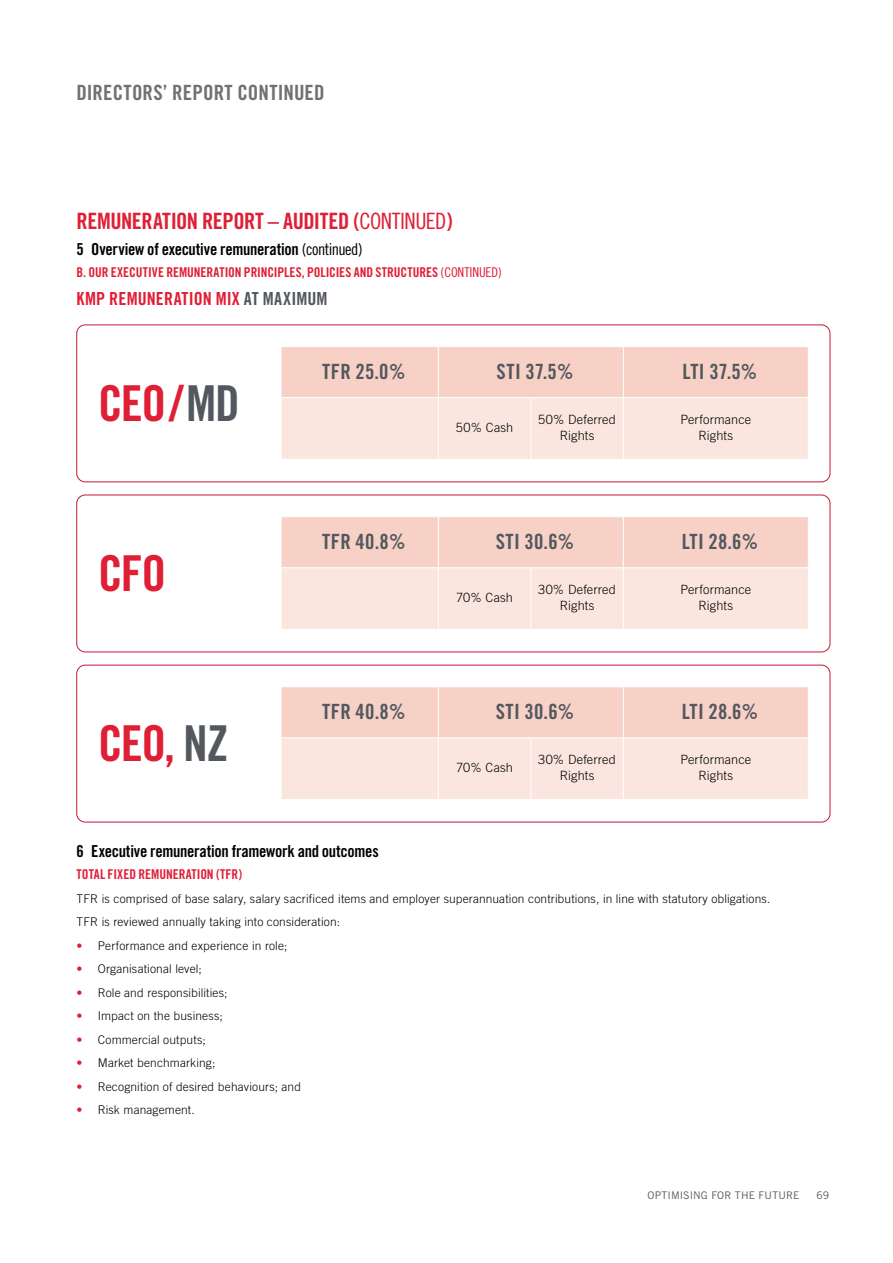
<style>
.page{position:relative;width:893px;height:1263px;background:#fff}
.page>*{position:absolute;margin:0;border:0;box-sizing:border-box;transform-origin:0 0}
.t1{font:49.5px "Trade Gothic Bold Cond Twenty";letter-spacing:-.03em;color:#df1f36}
.t2{font:22.5px "Trade Gothic Bold Cond Twenty";color:#df1f36}
.t3{font:22.5px "Trade Gothic Cond Eighteen";letter-spacing:-.025em;color:#df1f36}
.t4{font:21px "Trade Gothic Bold Cond Twenty";letter-spacing:.015em;color:#53585f}
.t5{font:21px "Trade Gothic Bold Cond Twenty";color:#717171}
.t6{font:18px "Trade Gothic Bold Cond Twenty";letter-spacing:.005em;color:#df1f36}
.t7{font:16.5px "Trade Gothic Bold Cond Twenty";letter-spacing:-.02em;color:#000}
.t8{font:13.5px "Trade Gothic Bold Cond Twenty";color:#df1f36}
.t9{font:13.5px "Trade Gothic Cond Eighteen";letter-spacing:-.01em;color:#df1f36}
.t10{font:300 12.75px/15.8px "Trade Gothic";letter-spacing:.01em;color:#000;text-align:center}
.t11{font:300 12px/23.5px "Trade Gothic";letter-spacing:.01em;color:#000}
.t12{font:10.5px "Trade Gothic";letter-spacing:.01em;color:#53585f}
.s1{font-family:"Trade Gothic Bold Cond Twenty"}
.s2{font-family:"Trade Gothic Cond Eighteen"}
.s3{color:#53585f}
.s4{color:#df1f36}
</style>
<div class="page">
<svg style="left:282px;top:347px;width:526px;height:112px"></svg>
<hr style="left:438px;top:347px;width:1px;height:50px;background:#fff">
<hr style="left:623px;top:347px;width:1px;height:50px;background:#fff">
<hr style="left:281px;top:397px;width:157px;height:1px;background:#fff">
<hr style="left:438px;top:397px;width:93px;height:1px;background:#fff">
<hr style="left:438px;top:398px;width:1px;height:61px;background:#fff">
<hr style="left:531px;top:397px;width:92px;height:1px;background:#fff">
<hr style="left:531px;top:398px;width:1px;height:61px;background:#fff">
<hr style="left:623px;top:397px;width:186px;height:1px;background:#fff">
<hr style="left:623px;top:398px;width:1px;height:61px;background:#fff">
<div style="left:77px;top:325px;width:753px;height:157px;border:1px solid #c51839;border-radius:9px"></div>
<svg style="left:282px;top:517px;width:526px;height:112px"></svg>
<hr style="left:438px;top:517px;width:1px;height:50px;background:#fff">
<hr style="left:623px;top:517px;width:1px;height:50px;background:#fff">
<hr style="left:281px;top:567px;width:157px;height:1px;background:#fff">
<hr style="left:438px;top:567px;width:93px;height:1px;background:#fff">
<hr style="left:438px;top:568px;width:1px;height:61px;background:#fff">
<hr style="left:531px;top:567px;width:92px;height:1px;background:#fff">
<hr style="left:531px;top:568px;width:1px;height:61px;background:#fff">
<hr style="left:623px;top:567px;width:186px;height:1px;background:#fff">
<hr style="left:623px;top:568px;width:1px;height:61px;background:#fff">
<div style="left:77px;top:495px;width:753px;height:157px;border:1px solid #c51839;border-radius:9px"></div>
<svg style="left:282px;top:687px;width:526px;height:112px"></svg>
<hr style="left:438px;top:687px;width:1px;height:50px;background:#fff">
<hr style="left:623px;top:687px;width:1px;height:50px;background:#fff">
<hr style="left:281px;top:737px;width:157px;height:1px;background:#fff">
<hr style="left:438px;top:737px;width:93px;height:1px;background:#fff">
<hr style="left:438px;top:738px;width:1px;height:61px;background:#fff">
<hr style="left:531px;top:737px;width:92px;height:1px;background:#fff">
<hr style="left:531px;top:738px;width:1px;height:61px;background:#fff">
<hr style="left:623px;top:737px;width:186px;height:1px;background:#fff">
<hr style="left:623px;top:738px;width:1px;height:61px;background:#fff">
<div style="left:77px;top:665px;width:753px;height:157px;border:1px solid #c51839;border-radius:9px"></div>
<h3 class="t5" style="left:77px;top:80px;width:21px">DIRECTORS</h3>
<h3 class="t5" style="left:163px;top:80px;width:21px">’ REPORT</h3>
<h3 class="t5" style="left:237px;top:80px;width:89px">CONTINUED</h3>
<h2 class="t2" style="left:77px;top:207px;width:22px">REMUNERATION</h2>
<h2 class="t2" style="left:202px;top:207px;width:12px">REPORT</h2>
<h2 class="t2" style="left:268px;top:207px;width:26px">– AUDITED</h2>
<h2 class="t3" style="left:353px;top:208px;width:101px"><span class="s1">(</span>CONTINUED<span class="s1">)</span></h2>
<h3 class="t7" style="left:77px;top:239px;width:288px">5 OVERVIEW OF EXECUTIVE REMUNERATION <span class="s2">(continued)</span></h3>
<p class="t8" style="left:77px;top:264px;width:42px">B. OUR EXECUTIVE</p>
<p class="t8" style="left:166px;top:264px;width:8px">REMUNERATION</p>
<p class="t8" style="left:244px;top:264px;width:7px">PRINCIPLES</p>
<p class="t8" style="left:302px;top:264px;width:12px">, POLICIES</p>
<p class="t8" style="left:354px;top:264px;width:30px">AND STRUCTURES</p>
<p class="t9" style="left:441px;top:265px;width:63px">(CONTINUED)</p>
<h3 class="t6" style="left:77px;top:288px;width:253px">KMP REMUNERATION MIX <span class="s3">AT MAXIMUM</span></h3>
<h1 class="t1" style="left:98px;top:373px;width:143px">CEO/<span class="s3">MD</span></h1>
<h1 class="t1" style="left:98px;top:543px;width:69px">CFO</h1>
<h1 class="t1" style="left:98px;top:713px;width:132px">CEO, <span class="s3">NZ</span></h1>
<h3 class="t4" style="left:322px;top:359px;width:85px">TFR 25.0%</h3>
<h3 class="t4" style="left:497px;top:359px;width:78px">STI 37.5%</h3>
<h3 class="t4" style="left:683px;top:359px;width:76px">LTI 37.5%</h3>
<p class="t10" style="left:456px;top:419px;width:59px">50% Cash</p>
<p class="t10" style="left:538px;top:412px;width:79px">50% Deferred<br>Rights</p>
<p class="t10" style="left:680px;top:412px;width:73px">Performance<br>Rights</p>
<h3 class="t4" style="left:322px;top:529px;width:85px">TFR 40.8%</h3>
<h3 class="t4" style="left:496px;top:529px;width:80px">STI 30.6%</h3>
<h3 class="t4" style="left:682px;top:529px;width:78px">LTI 28.6%</h3>
<p class="t10" style="left:456px;top:589px;width:58px">70% Cash</p>
<p class="t10" style="left:538px;top:582px;width:79px">30% Deferred<br>Rights</p>
<p class="t10" style="left:680px;top:582px;width:73px">Performance<br>Rights</p>
<h3 class="t4" style="left:322px;top:699px;width:85px">TFR 40.8%</h3>
<h3 class="t4" style="left:496px;top:699px;width:80px">STI 30.6%</h3>
<h3 class="t4" style="left:682px;top:699px;width:78px">LTI 28.6%</h3>
<p class="t10" style="left:456px;top:760px;width:58px">70% Cash</p>
<p class="t10" style="left:538px;top:752px;width:79px">30% Deferred<br>Rights</p>
<p class="t10" style="left:680px;top:752px;width:73px">Performance<br>Rights</p>
<h3 class="t7" style="left:77px;top:841px;width:304px">6 EXECUTIVE REMUNERATION FRAMEWORK AND OUTCOMES</h3>
<p class="t8" style="left:77px;top:866px;width:167px">TOTAL FIXED REMUNERATION (TFR)</p>
<p class="t11" style="left:77px;top:886px;width:695px">TFR is comprised of base salary, salary sacrificed items and employer superannuation contributions, in line with statutory obligations.<br>TFR is reviewed annually taking into consideration:</p>
<p class="t11" style="left:77px;top:933px;width:212px"><span class="s4">•</span> Performance and experience in role;</p>
<p class="t11" style="left:77px;top:957px;width:127px"><span class="s4">•</span> Organisational level;</p>
<p class="t11" style="left:77px;top:981px;width:153px"><span class="s4">•</span> Role and responsibilities;</p>
<p class="t11" style="left:77px;top:1004px;width:148px"><span class="s4">•</span> Impact on the business;</p>
<p class="t11" style="left:77px;top:1028px;width:131px"><span class="s4">•</span> Commercial outputs;</p>
<p class="t11" style="left:77px;top:1051px;width:140px"><span class="s4">•</span> Market benchmarking;</p>
<p class="t11" style="left:77px;top:1075px;width:226px"><span class="s4">•</span> Recognition of desired behaviours; and</p>
<p class="t11" style="left:77px;top:1098px;width:120px"><span class="s4">•</span> Risk management.</p>
<p class="t12" style="left:647px;top:1189px;width:153px">OPTIMISING FOR THE FUTURE</p>
<p class="t12" style="left:816px;top:1189px;width:14px">69</p>
</div>
